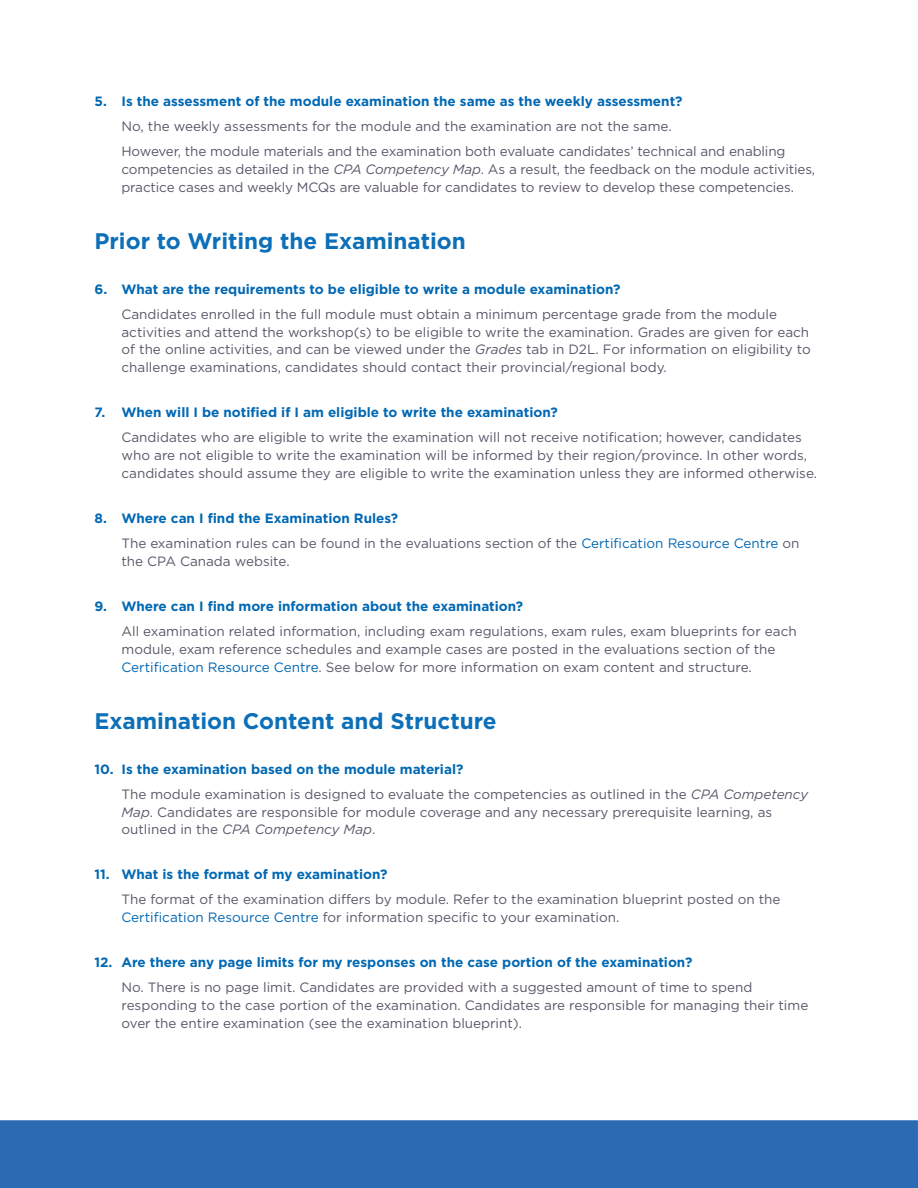
<style>
.page{position:relative;width:918px;height:1188px;background:#fff}
.page>*{position:absolute;margin:0;border:0;box-sizing:border-box;transform-origin:0 0}
.t1{font:700 22.5px "Gotham";color:#0c6fb8}
.t2{font:13.5px/18px "Gotham";color:#5d5669}
.t3{font:700 13.5px "Gotham";color:#0168b3}
.s1{font-style:italic}
.s2{font-weight:700;color:#0168b3}
.s3{color:#0168b3}
</style>
<div class="page">
<div style="left:0;top:1120px;width:918px;height:68px;background:#2b6bb4"></div>
<p class="t3" style="left:94px;top:93px;width:590px">5. Is the assessment of the module examination the same as the weekly assessment?</p>
<p class="t2" style="left:122px;top:114px;width:666px;line-height:24.8px">No, the weekly assessments for the module and the examination are not the same.<br>However, the module materials and the examination both evaluate candidates’ technical and enabling</p>
<p class="t2" style="left:122px;top:160px;width:695px">competencies as detailed in the <span class="s1">CPA Competency Map</span>. As a result, the feedback on the module activities, practice cases and weekly MCQs are valuable for candidates to review to develop these competencies.</p>
<h1 class="t1" style="left:94px;top:226px;width:373px">Prior to Writing the Examination</h1>
<p class="t3" style="left:94px;top:280px;width:528px">6. What are the requirements to be eligible to write a module examination?</p>
<p class="t2" style="left:122px;top:304px;width:691px">Candidates enrolled in the full module must obtain a minimum percentage grade from the module activities and attend the workshop(s) to be eligible to write the examination. Grades are given for each of the online activities, and can be viewed under the <span class="s1">Grades</span> tab in D2L. For information on eligibility to challenge examinations, candidates should contact their provincial/regional body.</p>
<p class="t3" style="left:94px;top:404px;width:465px">7. When will I be notified if I am eligible to write the examination?</p>
<p class="t2" style="left:122px;top:428px;width:697px">Candidates who are eligible to write the examination will not receive notification; however, candidates who are not eligible to write the examination will be informed by their region/province. In other words, candidates should assume they are eligible to write the examination unless they are informed otherwise.</p>
<p class="t2" style="left:122px;top:506px;width:680px;line-height:24.8px;text-indent:-27px"><span class="s2">8. Where can I find the Examination Rules?<br></span>The examination rules can be found in the evaluations section of the <span class="s3">Certification Resource Centre</span> on</p>
<p class="t2" style="left:122px;top:552px;width:170px">the CPA Canada website.</p>
<p class="t3" style="left:94px;top:597px;width:430px">9. Where can I find more information about the examination?</p>
<p class="t2" style="left:122px;top:622px;width:677px">All examination related information, including exam regulations, exam rules, exam blueprints for each module, exam reference schedules and example cases are posted in the evaluations section of the<br><span class="s3">Certification Resource Centre</span>. See below for more information on exam content and structure.</p>
<h1 class="t1" style="left:94px;top:706px;width:404px">Examination Content and Structure</h1>
<p class="t2" style="left:122px;top:756px;width:688px;line-height:24.8px;text-indent:-27px"><span class="s2">10. Is the examination based on the module material?<br></span>The module examination is designed to evaluate the competencies as outlined in the <span class="s1">CPA Competency</span></p>
<p class="t2" style="left:122px;top:802px;width:652px"><span class="s1">Map</span>. Candidates are responsible for module coverage and any necessary prerequisite learning, as outlined in the <span class="s1">CPA Competency Map</span>.</p>
<p class="t3" style="left:94px;top:866px;width:294px">11. What is the format of my examination?</p>
<p class="t2" style="left:122px;top:890px;width:661px">The format of the examination differs by module. Refer to the examination blueprint posted on the<br><span class="s3">Certification Resource Centre</span> for information specific to your examination.</p>
<p class="t3" style="left:94px;top:953px;width:599px">12. Are there any page limits for my responses on the case portion of the examination?</p>
<p class="t2" style="left:122px;top:978px;width:688px">No. There is no page limit. Candidates are provided with a suggested amount of time to spend responding to the case portion of the examination. Candidates are responsible for managing their time over the entire examination (see the examination blueprint).</p>
</div>
